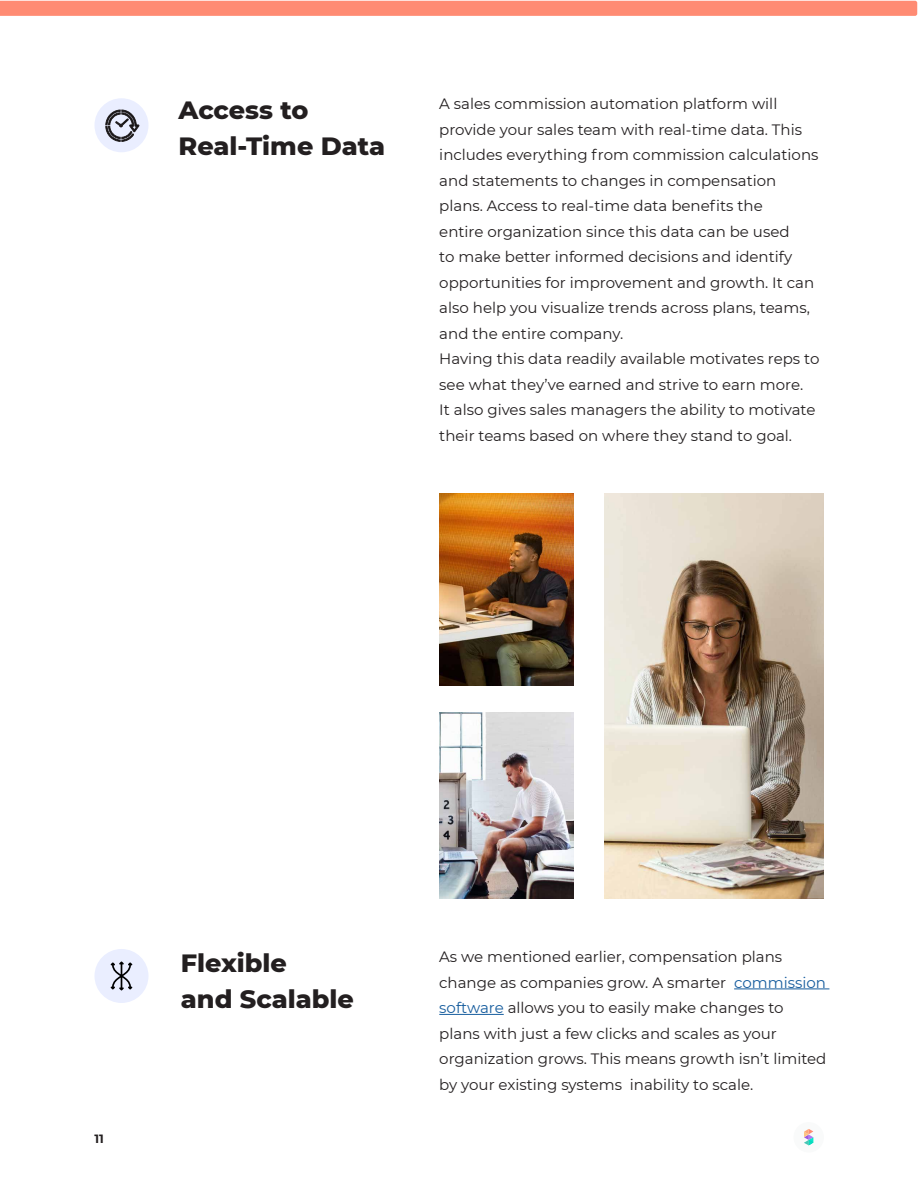
<style>
.page{position:relative;width:918px;height:1188px;background:#fff}
.page>*{position:absolute;margin:0;border:0;box-sizing:border-box;transform-origin:0 0}
.Paragraph_Style_1{font:800 25.5px/36px "Montserrat";color:#231f20}
.body{font:15px/25.5px "Montserrat";color:#231f20}
.t1{font:700 12px "Montserrat";color:#231f20}
.s1{color:#175d9e}
</style>
<div class="page">
<div style="left:794px;top:1122px;width:30px;height:31px;background:#f9fafa;border-radius:50%"></div>
<svg style="left:804px;top:1129px;width:9px;height:16px"></svg>
<hr style="left:734px;top:989px;width:95px;height:1px;background:#175d9e">
<hr style="left:439px;top:1014px;width:65px;height:1px;background:#175d9e">
<img style="left:439px;top:493px;width:135px;height:193px">
<img style="left:439px;top:713px;width:135px;height:186px">
<img style="left:605px;top:493px;width:219px;height:406px">
<svg style="left:0;top:0;width:917px;height:152px"></svg>
<div style="left:94px;top:949px;width:54px;height:54px;background:#eaeeff;border-radius:50%"></div>
<svg style="left:111px;top:962px;width:21px;height:28px"></svg>
<p class="Paragraph_Style_1" style="left:178px;top:91px;width:208px">Access to<br>Real-Time Data</p>
<p class="body" style="left:439px;top:90px;width:381px">A sales commission automation platform will provide your sales team with real-time data. This includes everything from commission calculations and statements to changes in compensation plans. Access to real-time data benefits the<br>entire organization since this data can be used<br>to make better informed decisions and identify opportunities for improvement and growth. It can also help you visualize trends across plans, teams, and the entire company.</p>
<p class="body" style="left:439px;top:345px;width:382px">Having this data readily available motivates reps to see what they’ve earned and strive to earn more.<br>It also gives sales managers the ability to motivate their teams based on where they stand to goal.</p>
<p class="t1" style="left:94px;top:1130px;width:11px">11</p>
<p class="Paragraph_Style_1" style="left:181px;top:944px;width:175px">Flexible<br>and Scalable</p>
<p class="body" style="left:439px;top:944px;width:389px">As we mentioned earlier, compensation plans change as companies grow. A smarter <span class="s1">commission software</span> allows you to easily make changes to plans with just a few clicks and scales as your organization grows. This means growth isn’t limited by your existing systems inability to scale.</p>
</div>
